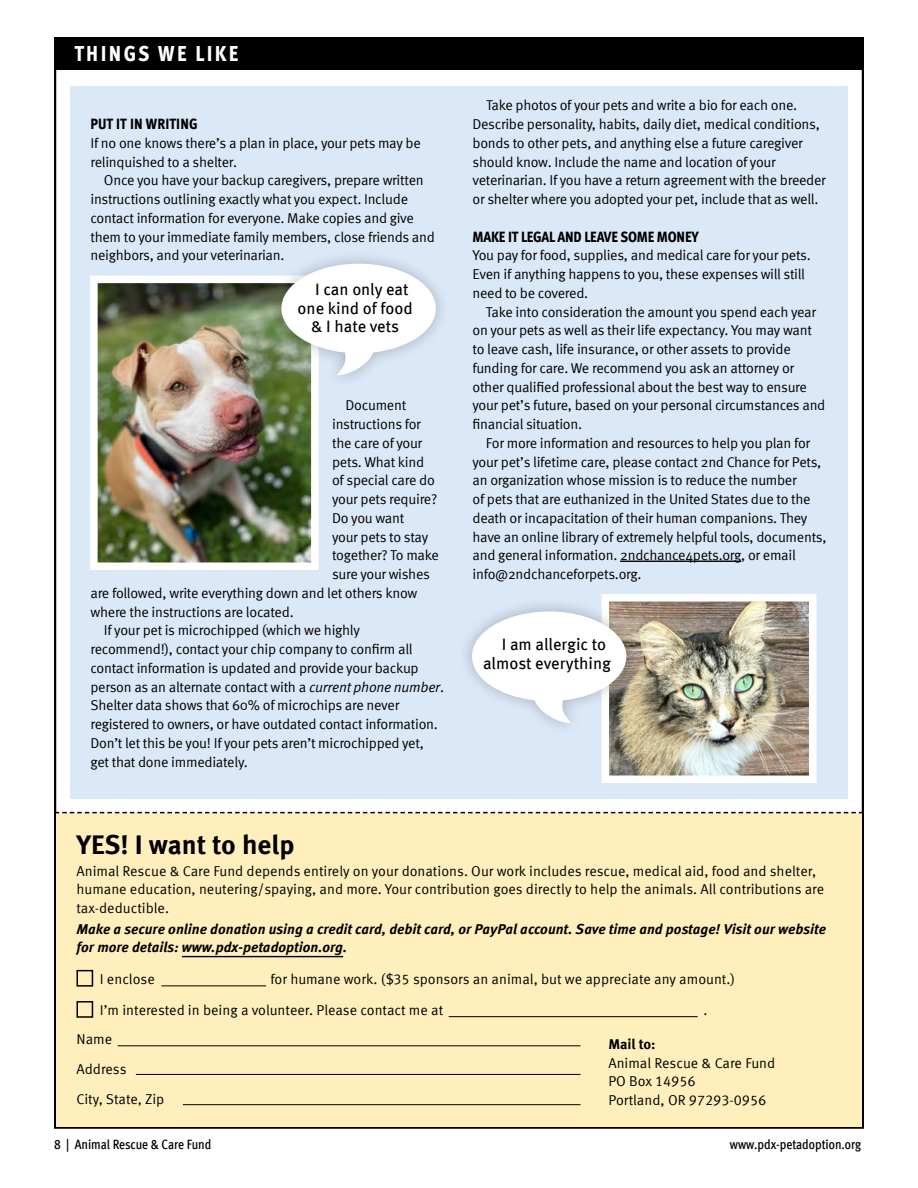
<style>
.page{position:relative;width:918px;height:1188px;background:#fff}
.page>*{position:absolute;margin:0;border:0;box-sizing:border-box;transform-origin:0 0}
.t1{font:700 27px "Meta Pro";color:#000}
.t2{font:800 condensed 21.75px "Meta Pro";letter-spacing:.11em;color:#fff}
.t3{font:16.5px/18.8px "Meta Pro";color:#000}
.t4{font:800 condensed 15px "Meta Pro";letter-spacing:-.01em;color:#000}
.t5{font:800 condensed 15px "Meta Pro";letter-spacing:.01em;color:#000}
.t6{font:14.25px/18.8px "Meta Pro";letter-spacing:-.02em;color:#000}
.t7{font:14.25px/18.8px "Meta Pro";color:#000}
.t8{font:italic 700 14.25px/18px "Meta Pro";color:#000}
.t9{font:700 14.25px "Meta Pro";letter-spacing:-.005em;color:#000}
.t10{font:500 condensed 13.5px "Meta Pro";color:#000}
.s1{font-style:italic}
</style>
<div class="page">
<div style="left:54px;top:38px;width:810px;height:32px;background:#000"></div>
<div style="left:56px;top:813px;width:806px;height:313px;background:#ffefbd"></div>
<svg style="left:55px;top:812px;width:808px;height:1px"></svg>
<hr style="left:118px;top:1045px;width:463px;height:1px;background:#000">
<hr style="left:161px;top:986px;width:105px;height:1px;background:#000">
<hr style="left:449px;top:1016px;width:249px;height:1px;background:#000">
<hr style="left:136px;top:1074px;width:445px;height:1px;background:#000">
<hr style="left:183px;top:1104px;width:398px;height:1px;background:#000">
<div style="left:70px;top:86px;width:778px;height:713px;background:#dbe8f7"></div>
<hr style="left:182px;top:956px;width:161px;height:1px;background:#000">
<div style="left:76px;top:970px;width:17px;height:17px;border:2px solid #000"></div>
<div style="left:76px;top:1001px;width:17px;height:17px;border:2px solid #000"></div>
<hr style="left:620px;top:561px;width:121px;height:1px;background:#000">
<img style="left:99px;top:285px;width:211px;height:276px">
<div style="left:90px;top:276px;width:229px;height:294px;border:8px solid #fff"></div>
<div style="left:267px;top:249px;width:183px;height:140px;background:#000;opacity:.25"></div>
<svg style="left:281px;top:264px;width:155px;height:111px"></svg>
<img style="left:611px;top:603px;width:196px;height:171px">
<div style="left:602px;top:594px;width:214px;height:189px;border:8px solid #fff"></div>
<div style="left:457px;top:597px;width:184px;height:140px;background:#000;opacity:.25"></div>
<svg style="left:472px;top:611px;width:154px;height:112px"></svg>
<h2 class="t2" style="left:74px;top:36px;width:165px">THINGS WE LIKE</h2>
<p class="t5" style="left:91px;top:112px;width:109px">PUT IT IN WRITING</p>
<p class="t6" style="left:90px;top:133px;width:332px">If no one knows there’s a plan in place, your pets may be relinquished to a shelter.</p>
<p class="t6" style="left:90px;top:170px;width:346px;text-indent:13px">Once you have your backup caregivers, prepare written instructions outlining exactly what you expect. Include contact information for everyone. Make copies and give them to your immediate family members, close friends and neighbors, and your veterinarian.</p>
<p class="t3" style="left:315px;top:279px;width:95px">I can only eat</p>
<p class="t3" style="left:298px;top:298px;width:117px">one kind of food</p>
<p class="t3" style="left:311px;top:316px;width:89px">&amp; I hate vets</p>
<p class="t6" style="left:346px;top:395px;width:62px">Document</p>
<p class="t6" style="left:332px;top:414px;width:90px">instructions for</p>
<p class="t6" style="left:332px;top:433px;width:92px">the care of your</p>
<p class="t6" style="left:332px;top:451px;width:94px">pets. What kind</p>
<p class="t6" style="left:332px;top:470px;width:104px">of special care do</p>
<p class="t6" style="left:332px;top:489px;width:107px">your pets require?</p>
<p class="t6" style="left:332px;top:508px;width:74px">Do you want</p>
<p class="t6" style="left:332px;top:526px;width:98px">your pets to stay</p>
<p class="t6" style="left:332px;top:545px;width:108px">together? To make</p>
<p class="t6" style="left:332px;top:564px;width:99px">sure your wishes</p>
<p class="t6" style="left:90px;top:583px;width:328px">are followed, write everything down and let others know</p>
<p class="t6" style="left:90px;top:601px;width:205px">where the instructions are located.</p>
<p class="t6" style="left:104px;top:620px;width:258px">If your pet is microchipped (which we highly</p>
<p class="t6" style="left:90px;top:639px;width:324px">recommend!), contact your chip company to confirm all</p>
<p class="t6" style="left:90px;top:658px;width:330px">contact information is updated and provide your backup</p>
<p class="t6" style="left:90px;top:676px;width:355px">person as an alternate contact with a <span class="s1">current phone number</span>.</p>
<p class="t6" style="left:90px;top:695px;width:310px">Shelter data shows that 60% of microchips are never</p>
<p class="t6" style="left:90px;top:714px;width:349px">registered to owners, or have outdated contact information.</p>
<p class="t6" style="left:90px;top:733px;width:335px">Don’t let this be you! If your pets aren’t microchipped yet,</p>
<p class="t6" style="left:90px;top:751px;width:159px">get that done immediately.</p>
<p class="t6" style="left:473px;top:95px;width:355px;text-indent:13px">Take photos of your pets and write a bio for each one.<br>Describe personality, habits, daily diet, medical conditions, bonds to other pets, and anything else a future caregiver should know. Include the name and location of your veterinarian. If you have a return agreement with the breeder or shelter where you adopted your pet, include that as well.</p>
<p class="t4" style="left:473px;top:225px;width:228px">MAKE IT LEGAL AND LEAVE SOME MONEY</p>
<p class="t6" style="left:472px;top:245px;width:340px">You pay for food, supplies, and medical care for your pets.<br>Even if anything happens to you, these expenses will still need to be covered.</p>
<p class="t6" style="left:472px;top:301px;width:354px;text-indent:13px">Take into consideration the amount you spend each year on your pets as well as their life expectancy. You may want to leave cash, life insurance, or other assets to provide funding for care. We recommend you ask an attorney or other qualified professional about the best way to ensure your pet’s future, based on your personal circumstances and financial situation.</p>
<p class="t6" style="left:472px;top:433px;width:356px;text-indent:13px">For more information and resources to help you plan for your pet’s lifetime care, please contact 2nd Chance for Pets, an organization whose mission is to reduce the number<br>of pets that are euthanized in the United States due to the death or incapacitation of their human companions. They have an online library of extremely helpful tools, documents, and general information. 2ndchance4pets.org, or email info@2ndchanceforpets.org.</p>
<p class="t3" style="left:483px;top:634px;width:130px;text-indent:19px">I am allergic to almost everything</p>
<h1 class="t1" style="left:76px;top:823px;width:220px">YES! I want to help</h1>
<p class="t7" style="left:76px;top:860px;width:749px">Animal Rescue &amp; Care Fund depends entirely on your donations. Our work includes rescue, medical aid, food and shelter, humane education, neutering/spaying, and more. Your contribution goes directly to help the animals. All contributions are tax-deductible.</p>
<p class="t8" style="left:76px;top:919px;width:751px">Make a secure online donation using a credit card, debit card, or PayPal account. Save time and postage! Visit our website for more details: www.pdx-petadoption.org.</p>
<p class="t7" style="left:100px;top:968px;width:56px">I enclose</p>
<p class="t7" style="left:100px;top:962px;width:637px;line-height:31.2px;text-indent:171px">for humane work. ($35 sponsors an animal, but we appreciate any amount.)<br>I’m interested in being a volunteer. Please contact me at</p>
<p class="t6" style="left:703px;top:1000px;width:6px">.</p>
<p class="t7" style="left:77px;top:1024px;width:89px;line-height:30px">Name<br>Address<br>City, State, Zip</p>
<p class="t9" style="left:608px;top:1033px;width:49px">Mail to:</p>
<p class="t7" style="left:608px;top:1052px;width:168px">Animal Rescue &amp; Care Fund<br>PO Box 14956<br>Portland, OR 97293-0956</p>
<p class="t10" style="left:54px;top:1134px;width:159px">8 | Animal Rescue &amp; Care Fund</p>
<p class="t10" style="left:730px;top:1134px;width:133px">www.pdx-petadoption.org</p>
</div>
